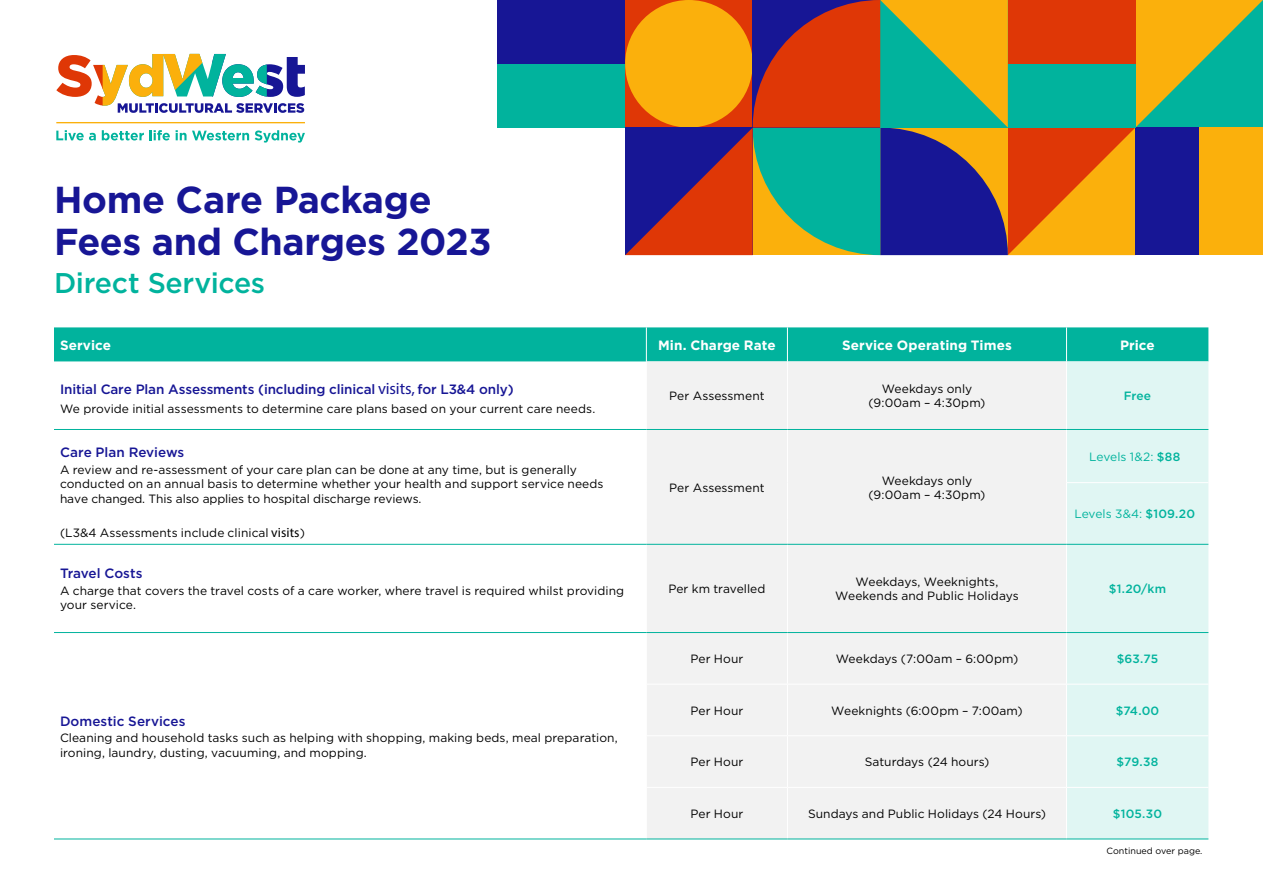
<style>
.page{position:relative;width:1263px;height:893px;background:#fff}
.page>*{position:absolute;margin:0;border:0;box-sizing:border-box;transform-origin:0 0}
.t1{font:700 37.5px/42px "Gotham";letter-spacing:-.01em;color:#171695}
.t2{font:500 28.5px "Gotham";letter-spacing:-.015em;color:#01b39d}
.t3{font:500 13.5px "Gotham";letter-spacing:-.01em;color:#171695}
.t4{font:700 13.5px "Gotham";letter-spacing:.005em;color:#fff}
.t5{font:12px/14.4px "Gotham";letter-spacing:.005em;color:#000;text-align:center}
.t6{font:500 12px "Gotham";letter-spacing:.005em;color:#01b39d}
.t7{font:12px "Gotham";letter-spacing:-.005em;color:#01b39d}
.t8{font:9px "Gotham";color:#000}
.s1{font-family:"Myriad Pro";font-weight:400;font-size:16.5px}
.s2{font-family:"Myriad Pro";font-size:13.5px}
.s3{font-weight:500}
</style>
<div class="page">
<div style="left:497px;top:0;width:128px;height:128px;background:#171695"></div>
<div style="left:497px;top:64px;width:128px;height:64px;background:#01b39d"></div>
<svg style="left:625px;top:0;width:638px;height:255px;background:#8d7346"></svg>
<svg style="left:56px;top:54px;width:248px;height:59px"></svg>
<svg style="left:56px;top:130px;width:40px;height:10px"></svg>
<svg style="left:102px;top:130px;width:68px;height:10px"></svg>
<svg style="left:176px;top:130px;width:73px;height:10px"></svg>
<svg style="left:255px;top:130px;width:50px;height:13px"></svg>
<hr style="left:56px;top:122px;width:249px;height:1px;background:#fbb00c">
<div style="left:54px;top:327px;width:1154px;height:34px;background:#01b39d"></div>
<div style="left:647px;top:361px;width:419px;height:478px;background:#f2f2f2"></div>
<div style="left:1067px;top:361px;width:141px;height:478px;background:#e0f6f3"></div>
<hr style="left:646px;top:327px;width:1px;height:34px;background:#fff">
<hr style="left:787px;top:327px;width:1px;height:34px;background:#fff">
<hr style="left:1066px;top:327px;width:1px;height:34px;background:#fff">
<hr style="left:787px;top:361px;width:1px;height:68px;background:#fff">
<hr style="left:787px;top:545px;width:1px;height:87px;background:#fff">
<hr style="left:787px;top:633px;width:1px;height:51px;background:#fff">
<hr style="left:787px;top:684px;width:1px;height:51px;background:#fff">
<hr style="left:787px;top:736px;width:1px;height:51px;background:#fff">
<hr style="left:787px;top:788px;width:1px;height:51px;background:#fff">
<hr style="left:787px;top:430px;width:1px;height:53px;background:#fff">
<hr style="left:787px;top:483px;width:1px;height:37px;background:#fff">
<svg style="left:787px;top:520px;width:1px;height:24px"></svg>
<hr style="left:646px;top:684px;width:141px;height:1px;background:#fff">
<hr style="left:787px;top:684px;width:279px;height:1px;background:#fff">
<hr style="left:1066px;top:684px;width:142px;height:1px;background:#fff">
<hr style="left:646px;top:735px;width:141px;height:1px;background:#fff">
<hr style="left:787px;top:735px;width:279px;height:1px;background:#fff">
<hr style="left:1066px;top:735px;width:142px;height:1px;background:#fff">
<hr style="left:646px;top:787px;width:141px;height:1px;background:#fff">
<hr style="left:787px;top:787px;width:279px;height:1px;background:#fff">
<hr style="left:1066px;top:787px;width:142px;height:1px;background:#fff">
<hr style="left:54px;top:429px;width:592px;height:1px;background:#01b39d">
<hr style="left:646px;top:429px;width:141px;height:1px;background:#01b39d">
<hr style="left:787px;top:429px;width:279px;height:1px;background:#01b39d">
<hr style="left:1066px;top:429px;width:142px;height:1px;background:#01b39d">
<hr style="left:54px;top:544px;width:592px;height:1px;background:#01b39d">
<hr style="left:646px;top:544px;width:141px;height:1px;background:#01b39d">
<hr style="left:787px;top:544px;width:279px;height:1px;background:#01b39d">
<hr style="left:1066px;top:544px;width:142px;height:1px;background:#01b39d">
<hr style="left:54px;top:632px;width:592px;height:1px;background:#01b39d">
<hr style="left:646px;top:632px;width:141px;height:1px;background:#01b39d">
<hr style="left:787px;top:632px;width:279px;height:1px;background:#01b39d">
<hr style="left:1066px;top:632px;width:142px;height:1px;background:#01b39d">
<hr style="left:54px;top:839px;width:592px;height:1px;background:#01b39d">
<hr style="left:646px;top:839px;width:141px;height:1px;background:#01b39d">
<hr style="left:787px;top:839px;width:279px;height:1px;background:#01b39d">
<hr style="left:1066px;top:839px;width:142px;height:1px;background:#01b39d">
<hr style="left:1066px;top:482px;width:142px;height:1px;background:#fff">
<h1 class="t1" style="left:54px;top:178px;width:439px">Home Care Package<br>Fees and Charges 2023</h1>
<h2 class="t2" style="left:54px;top:265px;width:213px">Direct Services</h2>
<p class="t4" style="left:60px;top:336px;width:53px">Service</p>
<p class="t4" style="left:658px;top:336px;width:119px">Min. Charge Rate</p>
<p class="t4" style="left:842px;top:336px;width:171px">Service Operating Times</p>
<p class="t4" style="left:1120px;top:336px;width:36px">Price</p>
<p class="t3" style="left:60px;top:381px;width:455px">Initial Care Plan Assessments (including clinical <span class="s1">visits,</span> for L3&amp;4 only)</p>
<p class="t5" style="left:60px;top:401px;width:537px">We provide initial assessments to determine care plans based on your current care needs.</p>
<p class="t5" style="left:669px;top:389px;width:97px">Per Assessment</p>
<p class="t5" style="left:869px;top:381px;width:118px">Weekdays only (9:00am – 4:30pm)</p>
<p class="t6" style="left:1124px;top:388px;width:29px">Free</p>
<p class="t3" style="left:60px;top:444px;width:126px">Care Plan Reviews</p>
<p class="t5" style="left:60px;top:462px;width:545px;text-align:left">A review and re-assessment of your care plan can be done at any time, but is generally conducted on an annual basis to determine whether your health and support service needs have changed. This also applies to hospital discharge reviews.</p>
<p class="t5" style="left:60px;top:526px;width:246px">(L3&amp;4 Assessments include clinical <span class="s2">visits</span>)</p>
<p class="t3" style="left:60px;top:565px;width:84px">Travel Costs</p>
<p class="t5" style="left:60px;top:583px;width:566px;text-align:left">A charge that covers the travel costs of a care worker, where travel is required whilst providing your service.</p>
<p class="t5" style="left:668px;top:581px;width:99px">Per km travelled</p>
<p class="t5" style="left:835px;top:574px;width:185px">Weekdays, Weeknights,<br>Weekends and Public Holidays</p>
<p class="t6" style="left:1109px;top:581px;width:59px">$1.20/km</p>
<p class="t7" style="left:1089px;top:449px;width:93px">Levels 1&amp;2: <span class="s3">$88</span></p>
<p class="t5" style="left:669px;top:480px;width:97px">Per Assessment</p>
<p class="t5" style="left:869px;top:473px;width:118px">Weekdays only (9:00am – 4:30pm)</p>
<p class="t7" style="left:1074px;top:506px;width:122px">Levels 3&amp;4: <span class="s3">$109.20</span></p>
<p class="t3" style="left:60px;top:712px;width:127px">Domestic Services</p>
<p class="t5" style="left:60px;top:730px;width:559px;text-align:left">Cleaning and household tasks such as helping with shopping, making beds, meal preparation, ironing, laundry, dusting, vacuuming, and mopping.</p>
<p class="t5" style="left:690px;top:651px;width:55px">Per Hour</p>
<p class="t5" style="left:836px;top:651px;width:184px">Weekdays (7:00am – 6:00pm)</p>
<p class="t6" style="left:1117px;top:651px;width:43px">$63.75</p>
<p class="t5" style="left:690px;top:703px;width:55px">Per Hour</p>
<p class="t5" style="left:831px;top:703px;width:193px">Weeknights (6:00pm – 7:00am)</p>
<p class="t6" style="left:1116px;top:703px;width:45px">$74.00</p>
<p class="t5" style="left:690px;top:755px;width:55px">Per Hour</p>
<p class="t5" style="left:865px;top:755px;width:126px">Saturdays (24 hours)</p>
<p class="t6" style="left:1117px;top:754px;width:43px">$79.38</p>
<p class="t5" style="left:690px;top:806px;width:55px">Per Hour</p>
<p class="t5" style="left:808px;top:806px;width:239px">Sundays and Public Holidays (24 Hours)</p>
<p class="t6" style="left:1113px;top:806px;width:51px">$105.30</p>
<p class="t8" style="left:1106px;top:845px;width:97px">Continued over page.</p>
</div>
